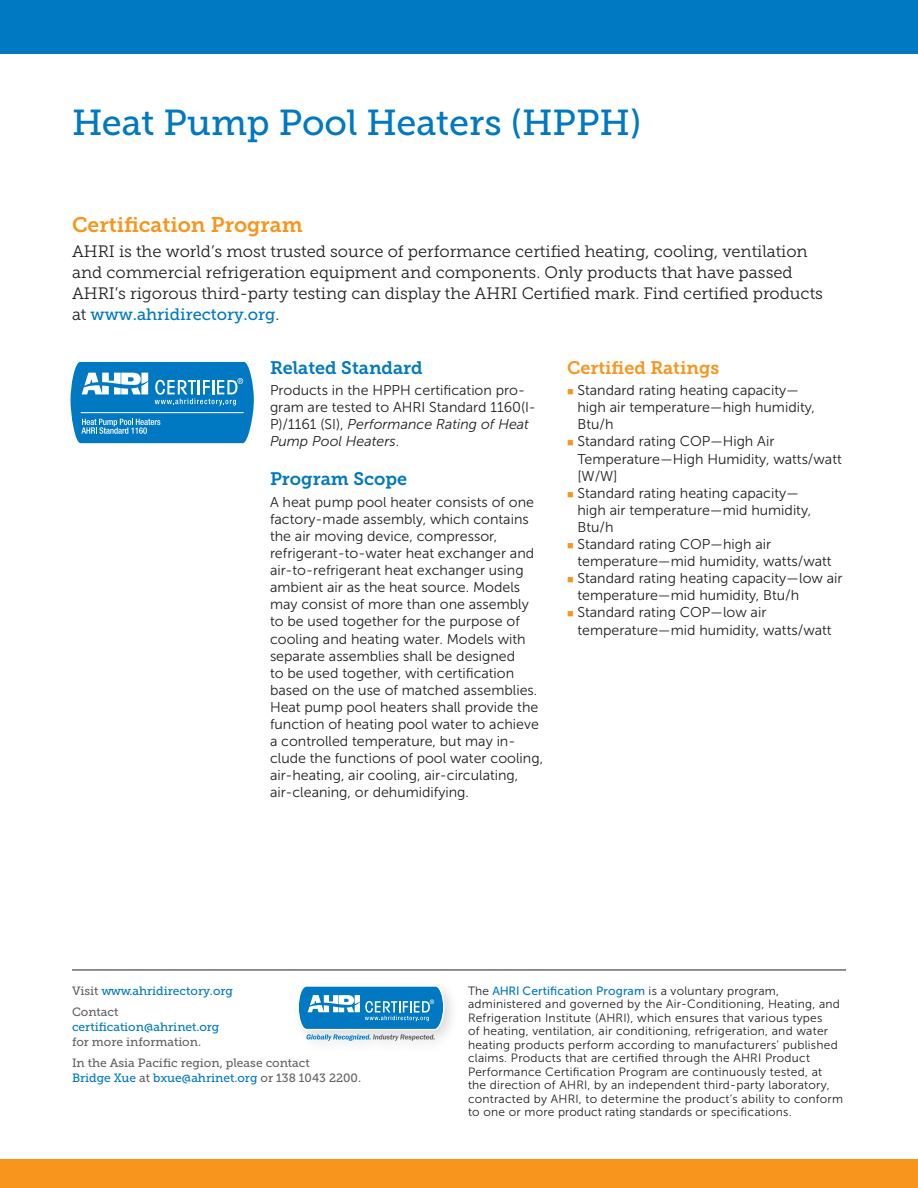
<style>
.page{position:relative;width:918px;height:1188px;background:#fff}
.page>*{position:absolute;margin:0;border:0;box-sizing:border-box;transform-origin:0 0}
.Headline{font:36px "Museo Slab 500";color:#0079c2}
.Deck_Subhead{font:21px "Museo Slab 700";color:#f7951d}
.Subheads_Blue{font:18px "Museo Slab 700";color:#0079c2}
.Subhead_Orange{font:18px "Museo Slab 700";color:#f7951d}
.Deck_text{font:16.5px/21px "Museo Slab 300";color:#231f20}
.Text_body{font:14.25px/17.1px "Museo Sans 300";color:#231f20}
.t1{font:12px/13.5px "Museo Sans 300";letter-spacing:.02em;color:#231f20}
.t2{font:12px/15px "Museo Slab 500";color:#636366}
.t3{font:12px "Museo Slab 500";color:#0079c2}
.s1{font-family:"Museo Slab 500";color:#0079c2}
.s2{font-style:italic}
.s3{color:#636366}
.s4{color:#0079c2}
.s5{font-family:"Museo Sans 500";color:#0079c2}
</style>
<div class="page">
<div style="left:0;top:0;width:918px;height:54px;background:#0079c2"></div>
<div style="left:0;top:1159px;width:918px;height:29px;background:#f7951d"></div>
<svg style="left:70px;top:361px;width:184px;height:83px;background:#2f92cd"></svg>
<svg style="left:298px;top:986px;width:147px;height:55px"></svg>
<hr style="left:72px;top:970px;width:774px;height:1px;background:#231f20">
<p class="Headline" style="left:72px;top:103px;width:571px">Heat Pump Pool Heaters (HPPH)</p>
<p class="Deck_Subhead" style="left:72px;top:213px;width:232px">Certification Program</p>
<p class="Deck_text" style="left:72px;top:241px;width:753px">AHRI is the world’s most trusted source of performance certified heating, cooling, ventilation and commercial refrigeration equipment and components. Only products that have passed AHRI’s rigorous third-party testing can display the AHRI Certified mark. Find certified products at <span class="s1">www.ahridirectory.org</span>.</p>
<p class="Subheads_Blue" style="left:270px;top:357px;width:154px">Related Standard</p>
<p class="Text_body" style="left:270px;top:382px;width:267px">Products in the HPPH certification pro&shy;gram are tested to AHRI Standard 1160(I-P)/1161 (SI), <span class="s2">Performance Rating of Heat Pump Pool Heaters</span>.</p>
<p class="Subheads_Blue" style="left:270px;top:469px;width:139px">Program Scope</p>
<p class="Text_body" style="left:270px;top:493px;width:275px">A heat pump pool heater consists of one factory-made assembly, which contains the air moving device, compressor, refrigerant-to-water heat exchanger and air-to-refrigerant heat exchanger using ambient air as the heat source. Models may consist of more than one assembly to be used together for the purpose of cooling and heating water. Models with separate assemblies shall be designed<br>to be used together, with certification based on the use of matched assemblies.<br>Heat pump pool heaters shall provide the function of heating pool water to achieve a controlled temperature, but may in&shy;clude the functions of pool water cooling, air-heating, air cooling, air-circulating, air-cleaning, or dehumidifying.</p>
<p class="Subhead_Orange" style="left:567px;top:357px;width:154px">Certified Ratings</p>
<p class="Text_body" style="left:578px;top:382px;width:239px">Standard rating heating capacity— high air temperature—high humidity,<br>Btu/h</p>
<p class="Text_body" style="left:578px;top:433px;width:266px">Standard rating COP—High Air<br>Temperature—High Humidity, watts/watt [W/W]</p>
<p class="Text_body" style="left:578px;top:484px;width:235px">Standard rating heating capacity— high air temperature—mid humidity,<br>Btu/h</p>
<p class="Text_body" style="left:578px;top:536px;width:256px">Standard rating COP—high air temperature—mid humidity, watts/watt</p>
<p class="Text_body" style="left:578px;top:570px;width:267px">Standard rating heating capacity—low air temperature—mid humidity, Btu/h</p>
<p class="Text_body" style="left:578px;top:604px;width:256px">Standard rating COP—low air temperature—mid humidity, watts/watt</p>
<p class="t3" style="left:72px;top:984px;width:163px"><span class="s3">Visit</span> www.ahridirectory.org</p>
<p class="t2" style="left:72px;top:1004px;width:149px">Contact <span class="s4">certification@ahrinet.org </span>for more information.</p>
<p class="t2" style="left:72px;top:1055px;width:239px">In the Asia Pacific region, please contact</p>
<p class="t3" style="left:72px;top:1071px;width:291px">Bridge Xue <span class="s3">at</span> bxue@ahrinet.org <span class="s3">or 138 1043 2200.</span></p>
<p class="t1" style="left:468px;top:984px;width:377px">The <span class="s5">AHRI Certification Program</span> is a voluntary program, administered and governed by the Air-Conditioning, Heating, and Refrigeration Institute (AHRI), which ensures that various types<br>of heating, ventilation, air conditioning, refrigeration, and water heating products perform according to manufacturers’ published claims. Products that are certified through the AHRI Product Performance Certification Program are continuously tested, at the direction of AHRI, by an independent third-party laboratory, contracted by AHRI, to determine the product’s ability to conform to one or more product rating standards or specifications.</p>
</div>
